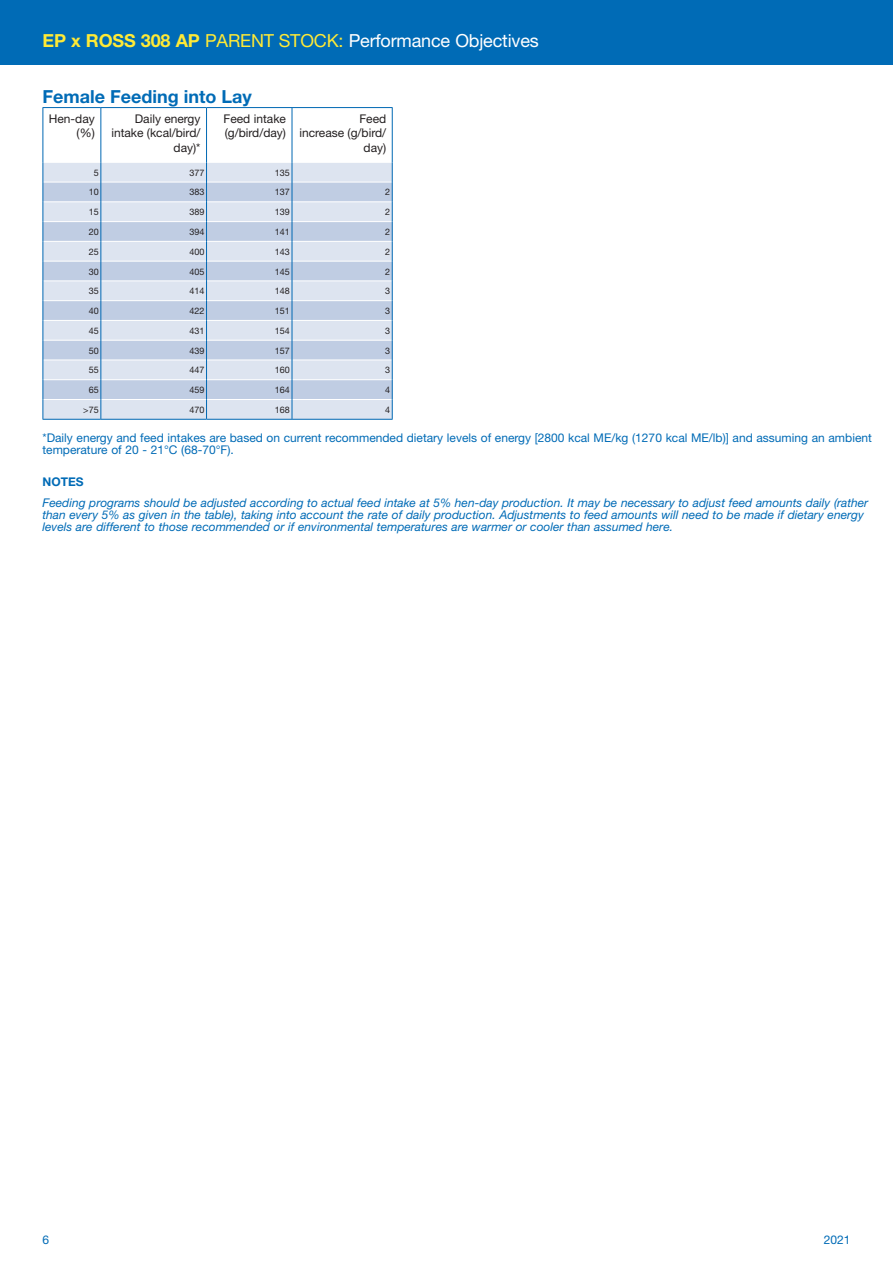
<style>
.page{position:relative;width:893px;height:1263px;background:#fff}
.page>*{position:absolute;margin:0;border:0;box-sizing:border-box;transform-origin:0 0}
.t1{font:18px "Helvetica Neue";letter-spacing:-.01em;color:#fff}
.t2{font:700 18px "Helvetica Neue LT Std";color:#006bb6}
.t3{font:italic 12px/12px "Helvetica Neue LT Std";color:#006bb6}
.t4{font:12px/12px "Helvetica Neue";color:#006bb6}
.t5{font:12px/14.4px "Helvetica Neue";color:#231f20;text-align:right}
.t6{font:700 12px "Helvetica Neue LT Std";color:#006bb6}
.t7{font:9px "Helvetica Neue";color:#231f20}
.s1{font-family:"Helvetica Neue LT Std";font-weight:700;color:#ffea36}
.s2{color:#ffea36}
</style>
<div class="page">
<div style="left:0;top:0;width:893px;height:65px;background:#006bb6"></div>
<div style="left:44px;top:163px;width:348px;height:256px;background:#dde4f0"></div>
<svg style="left:44px;top:183px;width:348px;height:216px;background:#cdd7e8"></svg>
<hr style="left:43px;top:182px;width:57px;height:1px;background:#fff">
<hr style="left:101px;top:182px;width:105px;height:1px;background:#fff">
<hr style="left:207px;top:182px;width:85px;height:1px;background:#fff">
<hr style="left:292px;top:182px;width:100px;height:1px;background:#fff">
<hr style="left:43px;top:201px;width:57px;height:1px;background:#fff">
<hr style="left:101px;top:201px;width:105px;height:1px;background:#fff">
<hr style="left:207px;top:201px;width:85px;height:1px;background:#fff">
<hr style="left:292px;top:201px;width:100px;height:1px;background:#fff">
<hr style="left:43px;top:221px;width:57px;height:1px;background:#fff">
<hr style="left:101px;top:221px;width:105px;height:1px;background:#fff">
<hr style="left:207px;top:221px;width:85px;height:1px;background:#fff">
<hr style="left:292px;top:221px;width:100px;height:1px;background:#fff">
<hr style="left:43px;top:241px;width:57px;height:1px;background:#fff">
<hr style="left:101px;top:241px;width:105px;height:1px;background:#fff">
<hr style="left:207px;top:241px;width:85px;height:1px;background:#fff">
<hr style="left:292px;top:241px;width:100px;height:1px;background:#fff">
<hr style="left:43px;top:261px;width:57px;height:1px;background:#fff">
<hr style="left:101px;top:261px;width:105px;height:1px;background:#fff">
<hr style="left:207px;top:261px;width:85px;height:1px;background:#fff">
<hr style="left:292px;top:261px;width:100px;height:1px;background:#fff">
<hr style="left:43px;top:280px;width:57px;height:1px;background:#fff">
<hr style="left:101px;top:280px;width:105px;height:1px;background:#fff">
<hr style="left:207px;top:280px;width:85px;height:1px;background:#fff">
<hr style="left:292px;top:280px;width:100px;height:1px;background:#fff">
<hr style="left:43px;top:300px;width:57px;height:1px;background:#fff">
<hr style="left:101px;top:300px;width:105px;height:1px;background:#fff">
<hr style="left:207px;top:300px;width:85px;height:1px;background:#fff">
<hr style="left:292px;top:300px;width:100px;height:1px;background:#fff">
<hr style="left:43px;top:320px;width:57px;height:1px;background:#fff">
<hr style="left:101px;top:320px;width:105px;height:1px;background:#fff">
<hr style="left:207px;top:320px;width:85px;height:1px;background:#fff">
<hr style="left:292px;top:320px;width:100px;height:1px;background:#fff">
<hr style="left:43px;top:340px;width:57px;height:1px;background:#fff">
<hr style="left:101px;top:340px;width:105px;height:1px;background:#fff">
<hr style="left:207px;top:340px;width:85px;height:1px;background:#fff">
<hr style="left:292px;top:340px;width:100px;height:1px;background:#fff">
<hr style="left:43px;top:360px;width:57px;height:1px;background:#fff">
<hr style="left:101px;top:360px;width:105px;height:1px;background:#fff">
<hr style="left:207px;top:360px;width:85px;height:1px;background:#fff">
<hr style="left:292px;top:360px;width:100px;height:1px;background:#fff">
<hr style="left:43px;top:379px;width:57px;height:1px;background:#fff">
<hr style="left:101px;top:379px;width:105px;height:1px;background:#fff">
<hr style="left:207px;top:379px;width:85px;height:1px;background:#fff">
<hr style="left:292px;top:379px;width:100px;height:1px;background:#fff">
<hr style="left:43px;top:399px;width:57px;height:1px;background:#fff">
<hr style="left:101px;top:399px;width:105px;height:1px;background:#fff">
<hr style="left:207px;top:399px;width:85px;height:1px;background:#fff">
<hr style="left:292px;top:399px;width:100px;height:1px;background:#fff">
<hr style="left:43px;top:108px;width:1px;height:54px;background:#0168b3">
<hr style="left:43px;top:107px;width:58px;height:1px;background:#0168b3">
<hr style="left:100px;top:108px;width:1px;height:54px;background:#0168b3">
<hr style="left:101px;top:107px;width:106px;height:1px;background:#0168b3">
<hr style="left:206px;top:108px;width:1px;height:54px;background:#0168b3">
<hr style="left:207px;top:107px;width:85px;height:1px;background:#0168b3">
<hr style="left:292px;top:108px;width:1px;height:54px;background:#0168b3">
<hr style="left:292px;top:107px;width:101px;height:1px;background:#0168b3">
<hr style="left:392px;top:108px;width:1px;height:54px;background:#0168b3">
<svg style="left:43px;top:162px;width:1px;height:257px"></svg>
<hr style="left:43px;top:419px;width:58px;height:1px;background:#0168b3">
<hr style="left:101px;top:419px;width:106px;height:1px;background:#0168b3">
<svg style="left:100px;top:162px;width:1px;height:257px"></svg>
<svg style="left:206px;top:162px;width:1px;height:257px"></svg>
<hr style="left:207px;top:419px;width:85px;height:1px;background:#0168b3">
<svg style="left:292px;top:162px;width:1px;height:257px"></svg>
<hr style="left:292px;top:419px;width:101px;height:1px;background:#0168b3">
<svg style="left:392px;top:162px;width:1px;height:257px"></svg>
<h1 class="t1" style="left:43px;top:30px;width:498px"><span class="s1">EP x ROSS 308 AP</span> <span class="s2">PARENT STOCK:</span> Performance Objectives</h1>
<h1 class="t2" style="left:43px;top:85px;width:211px">Female Feeding into Lay</h1>
<p class="t5" style="left:49px;top:111px;width:47px">Hen-day (%)</p>
<p class="t5" style="left:111px;top:111px;width:91px">Daily energy intake (kcal/bird/ day)*</p>
<p class="t5" style="left:224px;top:111px;width:64px;text-align:left">Feed intake (g/bird/day)</p>
<p class="t5" style="left:299px;top:111px;width:88px">Feed<br>increase (g/bird/ day)</p>
<p class="t7" style="left:94px;top:167px;width:7px">5</p>
<p class="t7" style="left:189px;top:167px;width:17px">377</p>
<p class="t7" style="left:275px;top:167px;width:17px">135</p>
<p class="t7" style="left:89px;top:187px;width:12px">10</p>
<p class="t7" style="left:189px;top:187px;width:17px">383</p>
<p class="t7" style="left:275px;top:187px;width:17px">137</p>
<p class="t7" style="left:385px;top:187px;width:7px">2</p>
<p class="t7" style="left:89px;top:207px;width:12px">15</p>
<p class="t7" style="left:189px;top:207px;width:17px">389</p>
<p class="t7" style="left:275px;top:207px;width:17px">139</p>
<p class="t7" style="left:385px;top:207px;width:7px">2</p>
<p class="t7" style="left:89px;top:226px;width:12px">20</p>
<p class="t7" style="left:189px;top:226px;width:17px">394</p>
<p class="t7" style="left:275px;top:226px;width:17px">141</p>
<p class="t7" style="left:385px;top:226px;width:7px">2</p>
<p class="t7" style="left:89px;top:246px;width:12px">25</p>
<p class="t7" style="left:189px;top:246px;width:17px">400</p>
<p class="t7" style="left:275px;top:246px;width:17px">143</p>
<p class="t7" style="left:385px;top:246px;width:7px">2</p>
<p class="t7" style="left:89px;top:266px;width:12px">30</p>
<p class="t7" style="left:189px;top:266px;width:17px">405</p>
<p class="t7" style="left:275px;top:266px;width:17px">145</p>
<p class="t7" style="left:385px;top:266px;width:7px">2</p>
<p class="t7" style="left:89px;top:286px;width:12px">35</p>
<p class="t7" style="left:189px;top:286px;width:17px">414</p>
<p class="t7" style="left:275px;top:286px;width:17px">148</p>
<p class="t7" style="left:385px;top:286px;width:7px">3</p>
<p class="t7" style="left:89px;top:305px;width:12px">40</p>
<p class="t7" style="left:189px;top:305px;width:17px">422</p>
<p class="t7" style="left:275px;top:305px;width:17px">151</p>
<p class="t7" style="left:385px;top:305px;width:7px">3</p>
<p class="t7" style="left:89px;top:325px;width:12px">45</p>
<p class="t7" style="left:189px;top:325px;width:17px">431</p>
<p class="t7" style="left:275px;top:325px;width:17px">154</p>
<p class="t7" style="left:385px;top:325px;width:7px">3</p>
<p class="t7" style="left:89px;top:345px;width:12px">50</p>
<p class="t7" style="left:189px;top:345px;width:17px">439</p>
<p class="t7" style="left:275px;top:345px;width:17px">157</p>
<p class="t7" style="left:385px;top:345px;width:7px">3</p>
<p class="t7" style="left:89px;top:365px;width:12px">55</p>
<p class="t7" style="left:189px;top:365px;width:17px">447</p>
<p class="t7" style="left:275px;top:365px;width:17px">160</p>
<p class="t7" style="left:385px;top:365px;width:7px">3</p>
<p class="t7" style="left:89px;top:385px;width:12px">65</p>
<p class="t7" style="left:189px;top:385px;width:17px">459</p>
<p class="t7" style="left:275px;top:385px;width:17px">164</p>
<p class="t7" style="left:385px;top:385px;width:7px">4</p>
<p class="t7" style="left:83px;top:404px;width:17px">&gt;75</p>
<p class="t7" style="left:189px;top:404px;width:17px">470</p>
<p class="t7" style="left:275px;top:404px;width:17px">168</p>
<p class="t7" style="left:385px;top:404px;width:7px">4</p>
<p class="t4" style="left:43px;top:431px;width:831px">*Daily energy and feed intakes are based on current recommended dietary levels of energy [2800 kcal ME/kg (1270 kcal ME/lb)] and assuming an ambient temperature of 20 - 21°C (68-70°F).</p>
<p class="t6" style="left:43px;top:475px;width:43px">NOTES</p>
<p class="t3" style="left:43px;top:496px;width:827px">Feeding programs should be adjusted according to actual feed intake at 5% hen-day production. It may be necessary to adjust feed amounts daily (rather than every 5% as given in the table), taking into account the rate of daily production. Adjustments to feed amounts will need to be made if dietary energy levels are different to those recommended or if environmental temperatures are warmer or cooler than assumed here.</p>
<p class="t4" style="left:43px;top:1233px;width:8px">6</p>
<p class="t4" style="left:824px;top:1233px;width:28px">2021</p>
</div>
